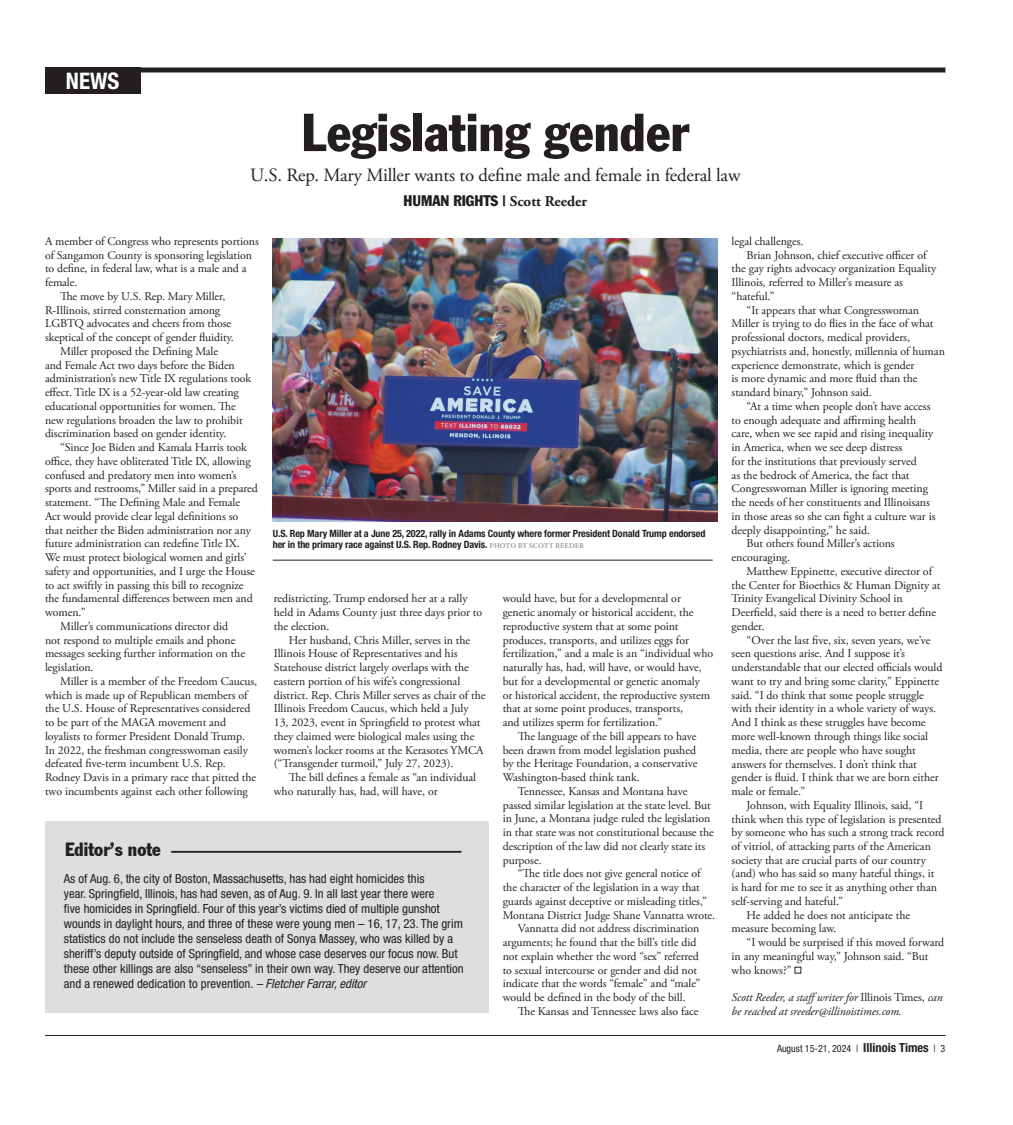
<style>
.page{position:relative;width:1013px;height:1125px;background:#fff}
.page>*{position:absolute;margin:0;border:0;box-sizing:border-box;transform-origin:0 0}
.t1{font:52.5px "Franklin Gothic Condensed";color:#231f20}
.t2{font:700 condensed 22.88px "Helvetica Neue";color:#fff}
.t3{font:18.75px "Adobe Garamond Pro";letter-spacing:-.01em;color:#231f20}
.t4{font:18.75px "Franklin Gothic Condensed";color:#231f20}
.t5{font:15px "Franklin Gothic Condensed";color:#231f20}
.Normal__Web{font:condensed 12.5px/15px "Helvetica Neue";color:#231f20}
.t6{font:11.88px/13.8px "Adobe Garamond Pro";letter-spacing:-.005em;color:#231f20}
.t7{font:italic 11.88px/13.8px "Adobe Garamond Pro";letter-spacing:-.005em;color:#231f20}
.t8{font:700 condensed 10px/11.2px "Helvetica Neue";letter-spacing:-.01em;color:#231f20}
.t9{font:condensed 10px "Helvetica Neue";color:#231f20}
.s1{font-family:"Adobe Garamond Pro";font-weight:700}
.s2{font-family:"Minion Pro";font-stretch:normal;font-size:7.5px;color:#9d9fa2}
.s3{font-style:italic}
.s4{font-style:normal}
.s5{font-weight:700;font-size:12.5px}
</style>
<div class="page">
<hr style="left:45px;top:1035px;width:900px;height:1px;background:#231f20">
<hr style="left:45px;top:68px;width:900px;height:4px;background:#231f20">
<div style="left:45px;top:68px;width:95px;height:26px;background:#231f20"></div>
<div style="left:45px;top:821px;width:443px;height:192px;background:#dddee0"></div>
<hr style="left:171px;top:851px;width:290px;height:2px;background:#231f20">
<img style="left:272px;top:239px;width:445px;height:282px">
<hr style="left:273px;top:560px;width:439px;height:1px;background:#231f20">
<p class="t2" style="left:66px;top:67px;width:55px">NEWS</p>
<p class="t1" style="left:301px;top:100px;width:389px">Legislating gender</p>
<p class="t3" style="left:250px;top:164px;width:492px">U.S. Rep. Mary Miller wants to define male and female in federal law</p>
<p class="t5" style="left:403px;top:192px;width:185px">HUMAN RIGHTS | <span class="s1">Scott Reeder</span></p>
<p class="t6" style="left:45px;top:235px;width:215px">A member of Congress who represents portions of Sangamon County is sponsoring legislation to define, in federal law, what is a male and a female.</p>
<p class="t6" style="left:45px;top:290px;width:190px;text-indent:15px">The move by U.S. Rep. Mary Miller, R-Illinois, stirred consternation among LGBTQ advocates and cheers from those skeptical of the concept of gender fluidity.</p>
<p class="t6" style="left:45px;top:345px;width:208px;text-indent:15px">Miller proposed the Defining Male<br>and Female Act two days before the Biden administration’s new Title IX regulations took effect. Title IX is a 52-year-old law creating educational opportunities for women. The new regulations broaden the law to prohibit discrimination based on gender identity.</p>
<p class="t6" style="left:45px;top:441px;width:214px;text-indent:15px">“Since Joe Biden and Kamala Harris took office, they have obliterated Title IX, allowing confused and predatory men into women’s sports and restrooms,” Miller said in a prepared statement. “The Defining Male and Female Act would provide clear legal definitions so that neither the Biden administration nor any future administration can redefine Title IX.<br>We must protect biological women and girls’ safety and opportunities, and I urge the House to act swiftly in passing this bill to recognize the fundamental differences between men and women.”</p>
<p class="t6" style="left:45px;top:620px;width:201px;text-indent:15px">Miller’s communications director did not respond to multiple emails and phone messages seeking further information on the legislation.</p>
<p class="t6" style="left:45px;top:675px;width:214px;text-indent:15px">Miller is a member of the Freedom Caucus, which is made up of Republican members of the U.S. House of Representatives considered to be part of the MAGA movement and loyalists to former President Donald Trump.<br>In 2022, the freshman congresswoman easily defeated five-term incumbent U.S. Rep.<br>Rodney Davis in a primary race that pitted the two incumbents against each other following</p>
<p class="t8" style="left:273px;top:528px;width:434px">U.S. Rep Mary Miller at a June 25, 2022, rally in Adams County where former President Donald Trump endorsed her in the primary race against U.S. Rep. Rodney Davis. <span class="s2">PHOTO BY SCOTT REEDER</span></p>
<p class="t6" style="left:274px;top:592px;width:210px">redistricting. Trump endorsed her at a rally held in Adams County just three days prior to the election.</p>
<p class="t6" style="left:274px;top:633px;width:213px;text-indent:15px">Her husband, Chris Miller, serves in the Illinois House of Representatives and his Statehouse district largely overlaps with the eastern portion of his wife’s congressional district. Rep. Chris Miller serves as chair of the Illinois Freedom Caucus, which held a July 13, 2023, event in Springfield to protest what they claimed were biological males using the women’s locker rooms at the Kerasotes YMCA (“Transgender turmoil,” July 27, 2023).</p>
<p class="t6" style="left:274px;top:771px;width:204px;text-indent:15px">The bill defines a female as “an individual who naturally has, had, will have, or</p>
<p class="t6" style="left:502px;top:592px;width:212px">would have, but for a developmental or genetic anomaly or historical accident, the reproductive system that at some point produces, transports, and utilizes eggs for fertilization,” and a male is an “individual who naturally has, had, will have, or would have, but for a developmental or genetic anomaly<br>or historical accident, the reproductive system that at some point produces, transports,<br>and utilizes sperm for fertilization.”</p>
<p class="t6" style="left:502px;top:730px;width:196px;text-align:justify;text-indent:15px">The language of the bill appears to have been drawn from model legislation pushed by the Heritage Foundation, a conservative Washington-based think tank.</p>
<p class="t6" style="left:502px;top:785px;width:212px;text-indent:15px">Tennessee, Kansas and Montana have passed similar legislation at the state level. But in June, a Montana judge ruled the legislation in that state was not constitutional because the description of the law did not clearly state its purpose.</p>
<p class="t6" style="left:502px;top:867px;width:214px;text-indent:15px">“The title does not give general notice of the character of the legislation in a way that guards against deceptive or misleading titles,” Montana District Judge Shane Vannatta wrote.</p>
<p class="t6" style="left:502px;top:922px;width:199px;text-indent:15px">Vannatta did not address discrimination arguments; he found that the bill’s title did not explain whether the word “sex” referred to sexual intercourse or gender and did not indicate that the words “female” and “male” would be defined in the body of the bill.</p>
<p class="t6" style="left:518px;top:1005px;width:182px">The Kansas and Tennessee laws also face</p>
<p class="t4" style="left:65px;top:838px;width:97px">Editor’s note</p>
<p class="Normal__Web" style="left:64px;top:871px;width:401px">As of Aug. 6, the city of Boston, Massachusetts, has had eight homicides this<br>year. Springfield, Illinois, has had seven, as of Aug. 9. In all last year there were<br>five homicides in Springfield. Four of this year’s victims died of multiple gunshot wounds in daylight hours, and three of these were young men – 16, 17, 23. The grim statistics do not include the senseless death of Sonya Massey, who was killed by a sheriff’s deputy outside of Springfield, and whose case deserves our focus now. But these other killings are also “senseless” in their own way. They deserve our attention and a renewed dedication to prevention. <span class="s3">– Fletcher Farrar, editor</span></p>
<p class="t6" style="left:731px;top:235px;width:73px">legal challenges.</p>
<p class="t6" style="left:731px;top:248px;width:206px;text-indent:15px">Brian Johnson, chief executive officer of the gay rights advocacy organization Equality Illinois, referred to Miller’s measure as “hateful.”</p>
<p class="t6" style="left:731px;top:303px;width:215px;text-indent:15px">“It appears that what Congresswoman Miller is trying to do flies in the face of what professional doctors, medical providers, psychiatrists and, honestly, millennia of human experience demonstrate, which is gender<br>is more dynamic and more fluid than the standard binary,” Johnson said.</p>
<p class="t6" style="left:731px;top:400px;width:205px;text-indent:15px">“At a time when people don’t have access to enough adequate and affirming health care, when we see rapid and rising inequality in America, when we see deep distress<br>for the institutions that previously served<br>as the bedrock of America, the fact that Congresswoman Miller is ignoring meeting the needs of her constituents and Illinoisans in those areas so she can fight a culture war is deeply disappointing,” he said.</p>
<p class="t6" style="left:731px;top:537px;width:165px;text-indent:15px">But others found Miller’s actions encouraging.</p>
<p class="t6" style="left:731px;top:565px;width:210px;text-indent:15px">Matthew Eppinette, executive director of the Center for Bioethics &amp; Human Dignity at Trinity Evangelical Divinity School in Deerfield, said there is a need to better define gender.</p>
<p class="t6" style="left:731px;top:634px;width:212px;text-indent:15px">“Over the last five, six, seven years, we’ve seen questions arise. And I suppose it’s understandable that our elected officials would want to try and bring some clarity,” Eppinette said. “I do think that some people struggle with their identity in a whole variety of ways.<br>And I think as these struggles have become more well-known through things like social media, there are people who have sought answers for themselves. I don’t think that gender is fluid. I think that we are born either male or female.”</p>
<p class="t6" style="left:731px;top:799px;width:215px;text-indent:15px">Johnson, with Equality Illinois, said, “I think when this type of legislation is presented by someone who has such a strong track record of vitriol, of attacking parts of the American society that are crucial parts of our country (and) who has said so many hateful things, it<br>is hard for me to see it as anything other than self-serving and hateful.”</p>
<p class="t6" style="left:731px;top:908px;width:180px;text-indent:15px">He added he does not anticipate the measure becoming law.</p>
<p class="t6" style="left:731px;top:936px;width:214px;text-indent:15px">“I would be surprised if this moved forward in any meaningful way,” Johnson said. “But who knows?”</p>
<p class="t7" style="left:731px;top:991px;width:213px">Scott Reeder, a staffwriter for <span class="s4">Illinois Times,</span> can be reached at sreeder@illinoistimes.com.</p>
<p class="t9" style="left:777px;top:1043px;width:170px">August 15-21, 2024 | <span class="s5">Illinois Times</span> | 3</p>
</div>
